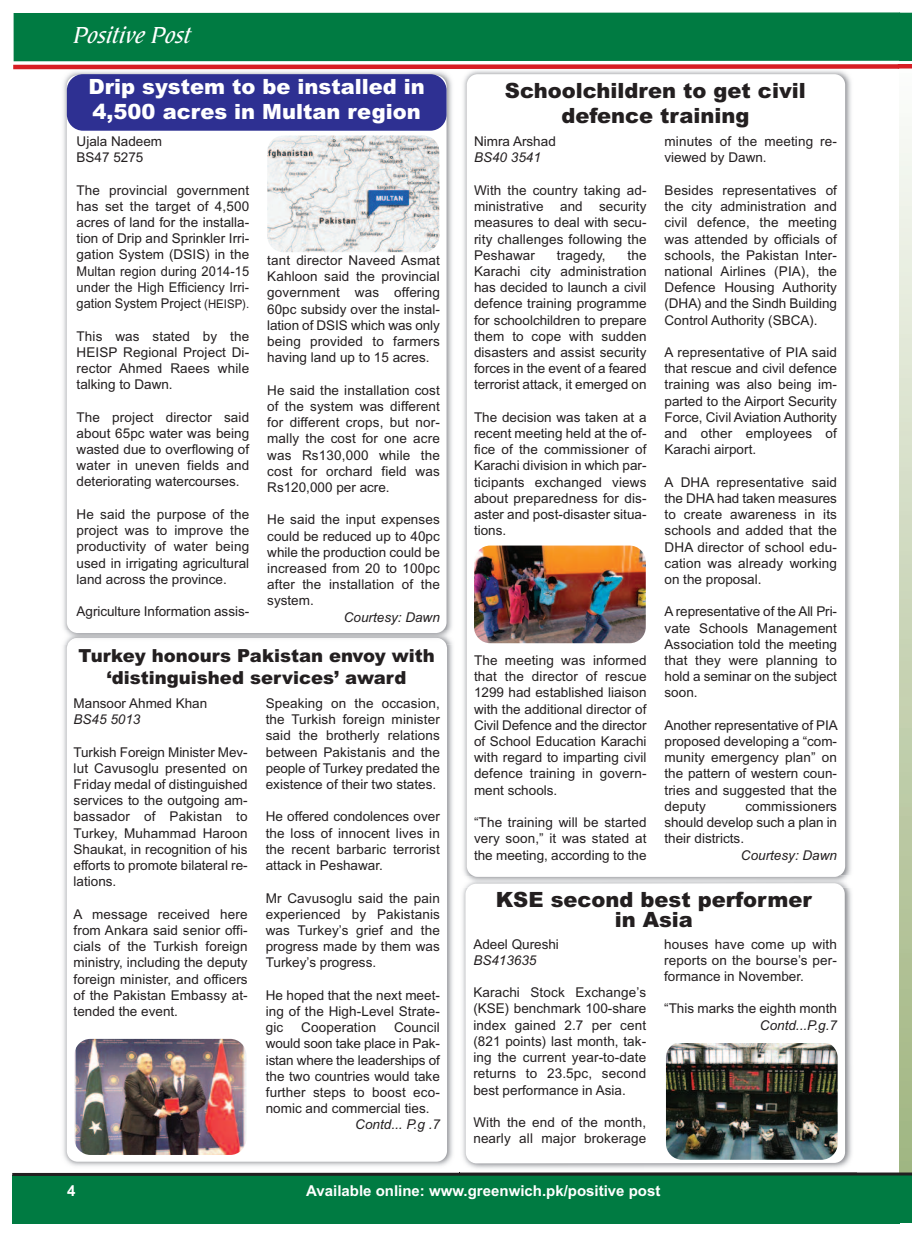
<style>
.page{position:relative;width:912px;height:1236px;background:#fff}
.page>*{position:absolute;margin:0;border:0;box-sizing:border-box;transform-origin:0 0}
.t1{font:italic 24px "Novarese Medium Italic DTC";color:#fff}
.t2{font:900 21px/25.2px "Arial";color:#231f20;text-align:center}
.t3{font:900 21px/25.2px "Arial";color:#fff}
.t4{font:900 18px/21.6px "Arial";color:#231f20;text-align:center}
.t5{font:700 15px "Arial";color:#fff}
.t6{font:13.5px/16.2px "Arial";color:#231f20;text-align:justify}
.t7{font:italic 13.5px "Arial";color:#231f20}
.s1{font-size:12px}
</style>
<div class="page">
<img style="left:63px;top:71px;width:390px;height:1095px">
<div style="left:67px;top:637px;width:380px;height:524px;background:#fff;border-radius:11px"></div>
<svg style="left:899px;top:126px;width:12px;height:1044px;background:#c9d5b7"></svg>
<div style="left:898px;top:1175px;width:13px;height:47px;background:#007b42"></div>
<div style="left:12px;top:1174px;width:886px;height:49px;background:#007b42"></div>
<img style="left:68px;top:637px;width:378px;height:7px">
<div style="left:67px;top:75px;width:379px;height:558px;background:#fff;border-radius:11px"></div>
<img style="left:463px;top:71px;width:388px;height:804px">
<div style="left:466px;top:74px;width:378px;height:802px;background:#fff;border-radius:11px"></div>
<div style="left:67px;top:74px;width:379px;height:57px;background:#2e3092;border-radius:16px"></div>
<img style="left:474px;top:545px;width:171px;height:98px;border-radius:16px">
<img style="left:267px;top:135px;width:172px;height:117px;border-radius:16px">
<svg style="left:13px;top:12px;width:898px;height:59px;background:#2b8153"></svg>
<img style="left:74px;top:1038px;width:172px;height:116px;border-radius:16px">
<img style="left:462px;top:887px;width:390px;height:282px">
<img style="left:465px;top:875px;width:384px;height:12px">
<img style="left:473px;top:875px;width:365px;height:1px">
<svg style="left:12px;top:1170px;width:899px;height:6px"></svg>
<svg style="left:465px;top:883px;width:379px;height:280px"></svg>
<img style="left:665px;top:1042px;width:172px;height:117px">
<h1 class="t1" style="left:72px;top:22px;width:125px">Positive Post</h1>
<h2 class="t3" style="left:88px;top:74px;width:337px">Drip system to be installed in<br>4,500 acres in Multan region</h2>
<h2 class="t2" style="left:504px;top:78px;width:302px">Schoolchildren to get civil defence training</h2>
<p class="t6" style="left:474px;top:133px;width:83px">Nimra Arshad</p>
<p class="t7" style="left:474px;top:150px;width:68px">BS40 3541</p>
<p class="t6" style="left:474px;top:182px;width:174px">With the country taking ad&shy;ministrative and security measures to deal with secu&shy;rity challenges following the Peshawar</p>
<p class="t6" style="left:77px;top:133px;width:87px">Ujala Nadeem<br>BS47 5275</p>
<p class="t6" style="left:77px;top:182px;width:174px">The provincial government has set the target of 4,500 acres of land for the installa&shy;tion of Drip and Sprinkler Irri&shy;gation System (DSIS) in the Multan region during 2014-15 under the High Efficiency Irri&shy;gation System Project <span class="s1">(HEISP).</span></p>
<p class="t6" style="left:77px;top:328px;width:174px">This was stated by the HEISP Regional Project Di&shy;rector Ahmed Raees while talking to Dawn.</p>
<p class="t6" style="left:77px;top:409px;width:174px">The project director said about 65pc water was being wasted due to overflowing of water in uneven fields and deteriorating watercourses.</p>
<p class="t6" style="left:77px;top:506px;width:174px">He said the purpose of the project was to improve the productivity of water being used in irrigating agricultural land across the province.</p>
<p class="t6" style="left:77px;top:603px;width:174px">Agriculture Information assis-</p>
<p class="t6" style="left:664px;top:133px;width:174px">minutes of the meeting re&shy;viewed by Dawn.</p>
<p class="t6" style="left:664px;top:182px;width:174px">Besides representatives of the city administration and civil defence, the meeting was attended by officials of schools, the Pakistan Inter&shy;national Airlines (PIA), the Defence Housing Authority (DHA) and the Sindh Building Control Authority (SBCA).</p>
<p class="t6" style="left:664px;top:344px;width:174px">A representative of PIA said that rescue and civil defence training was also being im&shy;parted to the Airport Security Force, Civil Aviation Authority and other employees of Karachi airport.</p>
<p class="t6" style="left:664px;top:474px;width:174px">A DHA representative said the DHA had taken measures to create awareness in its schools and added that the DHA director of school edu&shy;cation was already working on the proposal.</p>
<p class="t6" style="left:664px;top:603px;width:174px">A representative of the All Pri&shy;vate Schools Management Association told the meeting that they were planning to hold a seminar on the subject soon.</p>
<p class="t6" style="left:664px;top:717px;width:175px">Another representative of PIA proposed developing a “com&shy;munity emergency plan” on the pattern of western coun&shy;tries and suggested that the deputy</p>
<p class="t6" style="left:474px;top:247px;width:174px;text-indent:153px">the Karachi city administration has decided to launch a civil defence training programme for schoolchildren to prepare them to cope with sudden disasters and assist security forces in the event of a feared terrorist attack, it emerged on</p>
<p class="t6" style="left:474px;top:409px;width:174px">The decision was taken at a recent meeting held at the of&shy;fice of the commissioner of Karachi division in which par&shy;ticipants exchanged views about preparedness for dis&shy;aster and post-disaster situa&shy;tions.</p>
<p class="t6" style="left:556px;top:247px;width:50px">tragedy,</p>
<p class="t6" style="left:267px;top:252px;width:174px">tant director Naveed Asmat Kahloon said the provincial government was offering 60pc subsidy over the instal&shy;lation of DSIS which was only being provided to farmers having land up to 15 acres.</p>
<p class="t6" style="left:267px;top:382px;width:174px">He said the installation cost of the system was different for different crops, but nor&shy;mally the cost for one acre was Rs130,000 while the cost for orchard field was Rs120,000 per acre.</p>
<p class="t6" style="left:267px;top:511px;width:174px">He said the input expenses could be reduced up to 40pc while the production could be increased from 20 to 100pc after the installation of the system.</p>
<p class="t7" style="left:343px;top:609px;width:98px">Courtesy: Dawn</p>
<h3 class="t4" style="left:78px;top:645px;width:358px">Turkey honours Pakistan envoy with ‘distinguished services’ award</h3>
<p class="t6" style="left:474px;top:652px;width:174px">The meeting was informed that the director of rescue 1299 had established liaison with the additional director of Civil Defence and the director of School Education Karachi with regard to imparting civil defence training in govern&shy;ment schools.</p>
<p class="t6" style="left:474px;top:814px;width:174px">“The training will be started very soon,” it was stated at the meeting, according to the</p>
<p class="t6" style="left:265px;top:695px;width:175px">Speaking on the occasion, the Turkish foreign minister said the brotherly relations between Pakistanis and the people of Turkey predated the existence of their two states.</p>
<p class="t6" style="left:265px;top:808px;width:175px">He offered condolences over the loss of innocent lives in the recent barbaric terrorist attack in Peshawar.</p>
<p class="t6" style="left:265px;top:889px;width:175px">Mr Cavusoglu said the pain experienced by Pakistanis was Turkey’s grief and the progress made by them was Turkey’s progress.</p>
<p class="t6" style="left:266px;top:986px;width:175px">He hoped that the next meet&shy;ing of the High-Level Strate&shy;gic</p>
<p class="t6" style="left:74px;top:695px;width:135px">Mansoor Ahmed Khan</p>
<p class="t7" style="left:74px;top:711px;width:68px">BS45 5013</p>
<p class="t6" style="left:74px;top:743px;width:175px">Turkish Foreign Minister Mev&shy;lut Cavusoglu presented on Friday medal of distinguished services to the outgoing am&shy;bassador of Pakistan to Turkey, Muhammad Haroon Shaukat, in recognition of his efforts to promote bilateral re&shy;lations.</p>
<p class="t6" style="left:74px;top:905px;width:175px">A message received here from Ankara said senior offi&shy;cials of the Turkish foreign ministry, including the deputy foreign minister, and officers of the Pakistan Embassy at&shy;tended the event.</p>
<p class="t6" style="left:664px;top:798px;width:174px;text-indent:81px">commissioners should develop such a plan in their districts.</p>
<p class="t7" style="left:740px;top:846px;width:98px">Courtesy: Dawn</p>
<h2 class="t2" style="left:495px;top:890px;width:317px;line-height:19.5px">KSE second best performer in Asia</h2>
<p class="t6" style="left:473px;top:935px;width:87px">Adeel Qureshi</p>
<p class="t7" style="left:473px;top:952px;width:65px">BS413635</p>
<p class="t6" style="left:473px;top:984px;width:174px">Karachi Stock Exchange’s (KSE) benchmark 100-share index gained 2.7 per cent (821 points) last month, tak&shy;ing the current year-to-date returns to 23.5pc, second best performance in Asia.</p>
<p class="t6" style="left:473px;top:1113px;width:174px">With the end of the month, nearly all major brokerage</p>
<p class="t6" style="left:664px;top:935px;width:174px">houses have come up with reports on the bourse’s per&shy;formance in November.</p>
<p class="t6" style="left:664px;top:1000px;width:174px">“This marks the eighth month</p>
<p class="t7" style="left:759px;top:1016px;width:79px">Contd...P.g.7</p>
<p class="t6" style="left:266px;top:1019px;width:175px;text-indent:128px">Council would soon take place in Pak&shy;istan where the leaderships of the two countries would take further steps to boost eco&shy;nomic and commercial ties.</p>
<p class="t7" style="left:355px;top:1116px;width:86px">Contd... P.g .7</p>
<p class="t6" style="left:301px;top:1019px;width:76px">Cooperation</p>
<p class="t5" style="left:67px;top:1181px;width:10px">4</p>
<p class="t5" style="left:306px;top:1181px;width:355px">Available online: www.greenwich.pk/positive post</p>
</div>
